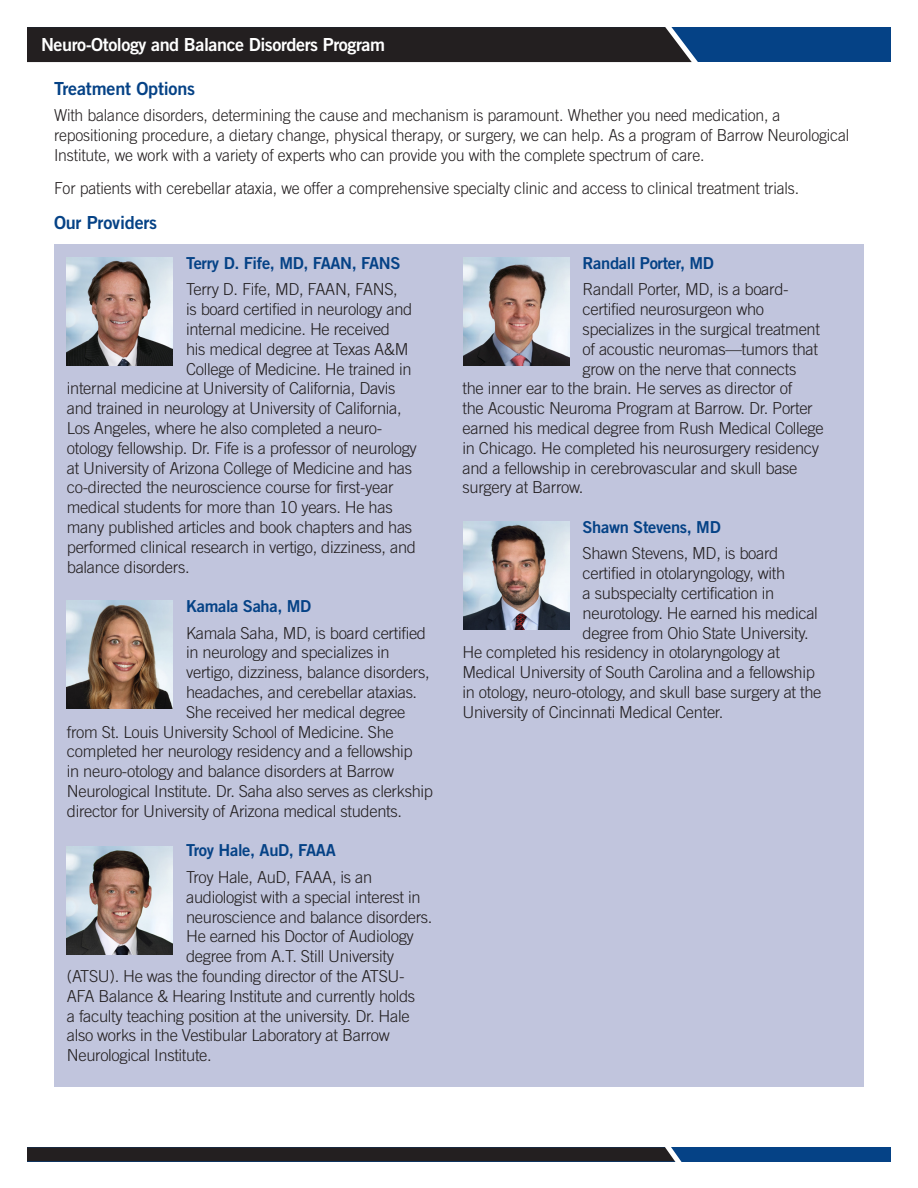
<style>
.page{position:relative;width:918px;height:1188px;background:#fff}
.page>*{position:absolute;margin:0;border:0;box-sizing:border-box;transform-origin:0 0}
.t1{font:18px "Trade Gothic LT Std Bd 2";letter-spacing:-.025em;color:#fff}
.t2{font:18px "Trade Gothic LT Std Bd 2";letter-spacing:-.01em;color:#054286}
.t3{font:300 16.5px "Trade Gothic LT Std";letter-spacing:-.02em;color:#231f20}
.t4{font:300 16.5px/19.8px "Trade Gothic LT Std";letter-spacing:-.02em;color:#231f20;scale:.96 1}
.t5{font:16.5px "Trade Gothic LT Std Bd 2";letter-spacing:-.02em;color:#054286}
</style>
<div class="page">
<div style="left:27px;top:27px;width:864px;height:35px;background:#054286"></div>
<svg style="left:27px;top:27px;width:671px;height:36px;background:#292729"></svg>
<div style="left:27px;top:1147px;width:864px;height:14px;background:#054286"></div>
<svg style="left:27px;top:1147px;width:665px;height:15px;background:#22232a"></svg>
<div style="left:54px;top:244px;width:810px;height:842px;background:#c1c5dd"></div>
<img style="left:67px;top:846px;width:106px;height:108px">
<img style="left:67px;top:600px;width:106px;height:109px">
<img style="left:67px;top:257px;width:106px;height:108px">
<img style="left:463px;top:257px;width:106px;height:108px">
<img style="left:463px;top:522px;width:106px;height:108px">
<p class="t1" style="left:41px;top:33px;width:346px">Neuro-Otology and Balance Disorders Program</p>
<p class="t2" style="left:54px;top:77px;width:143px">Treatment Options</p>
<p class="t4" style="left:54px;top:105px;width:830px">With balance disorders, determining the cause and mechanism is paramount. Whether you need medication, a repositioning procedure, a dietary change, physical therapy, or surgery, we can help. As a program of Barrow Neurological<br>Institute, we work with a variety of experts who can provide you with the complete spectrum of care.</p>
<p class="t4" style="left:54px;top:178px;width:778px">For patients with cerebellar ataxia, we offer a comprehensive specialty clinic and access to clinical treatment trials.</p>
<p class="t2" style="left:54px;top:212px;width:105px">Our Providers</p>
<p class="t5" style="left:186px;top:253px;width:216px">Terry D. Fife, MD, FAAN, FANS</p>
<p class="t3" style="left:186px;top:280px;width:213px">Terry D. Fife, MD, FAAN, FANS,</p>
<p class="t3" style="left:186px;top:299px;width:228px">is board certified in neurology and</p>
<p class="t3" style="left:186px;top:319px;width:206px">internal medicine. He received</p>
<p class="t3" style="left:186px;top:339px;width:224px">his medical degree at Texas A&amp;M</p>
<p class="t3" style="left:186px;top:359px;width:227px">College of Medicine. He trained in</p>
<p class="t3" style="left:67px;top:379px;width:330px">internal medicine at University of California, Davis</p>
<p class="t3" style="left:67px;top:398px;width:336px">and trained in neurology at University of California,</p>
<p class="t3" style="left:67px;top:418px;width:317px">Los Angeles, where he also completed a neuro-</p>
<p class="t3" style="left:67px;top:438px;width:352px">otology fellowship. Dr. Fife is a professor of neurology</p>
<p class="t3" style="left:67px;top:458px;width:347px">at University of Arizona College of Medicine and has</p>
<p class="t3" style="left:67px;top:478px;width:328px">co-directed the neuroscience course for first-year</p>
<p class="t3" style="left:67px;top:497px;width:327px">medical students for more than 10 years. He has</p>
<p class="t3" style="left:67px;top:517px;width:347px">many published articles and book chapters and has</p>
<p class="t3" style="left:67px;top:537px;width:351px">performed clinical research in vertigo, dizziness, and</p>
<p class="t3" style="left:67px;top:557px;width:124px">balance disorders.</p>
<p class="t5" style="left:186px;top:596px;width:127px">Kamala Saha, MD</p>
<p class="t3" style="left:186px;top:623px;width:241px">Kamala Saha, MD, is board certified</p>
<p class="t3" style="left:186px;top:643px;width:205px">in neurology and specializes in</p>
<p class="t3" style="left:186px;top:663px;width:245px">vertigo, dizziness, balance disorders,</p>
<p class="t3" style="left:186px;top:682px;width:233px">headaches, and cerebellar ataxias.</p>
<p class="t3" style="left:186px;top:702px;width:221px">She received her medical degree</p>
<p class="t3" style="left:67px;top:722px;width:329px">from St. Louis University School of Medicine. She</p>
<p class="t3" style="left:67px;top:742px;width:347px">completed her neurology residency and a fellowship</p>
<p class="t3" style="left:67px;top:762px;width:329px">in neuro-otology and balance disorders at Barrow</p>
<p class="t3" style="left:67px;top:781px;width:368px">Neurological Institute. Dr. Saha also serves as clerkship</p>
<p class="t3" style="left:67px;top:801px;width:337px">director for University of Arizona medical students.</p>
<p class="t5" style="left:186px;top:840px;width:151px">Troy Hale, AuD, FAAA</p>
<p class="t3" style="left:186px;top:867px;width:188px">Troy Hale, AuD, FAAA, is an</p>
<p class="t3" style="left:186px;top:887px;width:236px">audiologist with a special interest in</p>
<p class="t3" style="left:186px;top:907px;width:248px">neuroscience and balance disorders.</p>
<p class="t3" style="left:186px;top:927px;width:229px">He earned his Doctor of Audiology</p>
<p class="t3" style="left:186px;top:947px;width:209px">degree from A.T. Still University</p>
<p class="t3" style="left:67px;top:966px;width:339px">(ATSU). He was the founding director of the ATSU-</p>
<p class="t3" style="left:67px;top:986px;width:350px">AFA Balance &amp; Hearing Institute and currently holds</p>
<p class="t3" style="left:67px;top:1006px;width:344px">a faculty teaching position at the university. Dr. Hale</p>
<p class="t3" style="left:67px;top:1026px;width:325px">also works in the Vestibular Laboratory at Barrow</p>
<p class="t3" style="left:67px;top:1046px;width:146px">Neurological Institute.</p>
<p class="t5" style="left:583px;top:253px;width:133px">Randall Porter, MD</p>
<p class="t3" style="left:583px;top:280px;width:208px">Randall Porter, MD, is a board-</p>
<p class="t3" style="left:583px;top:299px;width:183px">certified neurosurgeon who</p>
<p class="t3" style="left:583px;top:319px;width:239px">specializes in the surgical treatment</p>
<p class="t3" style="left:583px;top:339px;width:237px">of acoustic neuromas—tumors that</p>
<p class="t3" style="left:583px;top:359px;width:215px">grow on the nerve that connects</p>
<p class="t3" style="left:463px;top:379px;width:331px">the inner ear to the brain. He serves as director of</p>
<p class="t3" style="left:463px;top:398px;width:352px">the Acoustic Neuroma Program at Barrow. Dr. Porter</p>
<p class="t3" style="left:463px;top:418px;width:363px">earned his medical degree from Rush Medical College</p>
<p class="t3" style="left:463px;top:438px;width:358px">in Chicago. He completed his neurosurgery residency</p>
<p class="t3" style="left:463px;top:458px;width:336px">and a fellowship in cerebrovascular and skull base</p>
<p class="t3" style="left:463px;top:478px;width:122px">surgery at Barrow.</p>
<p class="t5" style="left:583px;top:517px;width:140px">Shawn Stevens, MD</p>
<p class="t3" style="left:583px;top:544px;width:197px">Shawn Stevens, MD, is board</p>
<p class="t3" style="left:583px;top:564px;width:204px">certified in otolaryngology, with</p>
<p class="t3" style="left:583px;top:583px;width:193px">a subspecialty certification in</p>
<p class="t3" style="left:583px;top:603px;width:237px">neurotology. He earned his medical</p>
<p class="t3" style="left:583px;top:623px;width:228px">degree from Ohio State University.</p>
<p class="t3" style="left:463px;top:643px;width:319px">He completed his residency in otolaryngology at</p>
<p class="t3" style="left:463px;top:663px;width:354px">Medical University of South Carolina and a fellowship</p>
<p class="t3" style="left:463px;top:682px;width:360px">in otology, neuro-otology, and skull base surgery at the</p>
<p class="t3" style="left:463px;top:702px;width:262px">University of Cincinnati Medical Center.</p>
</div>
